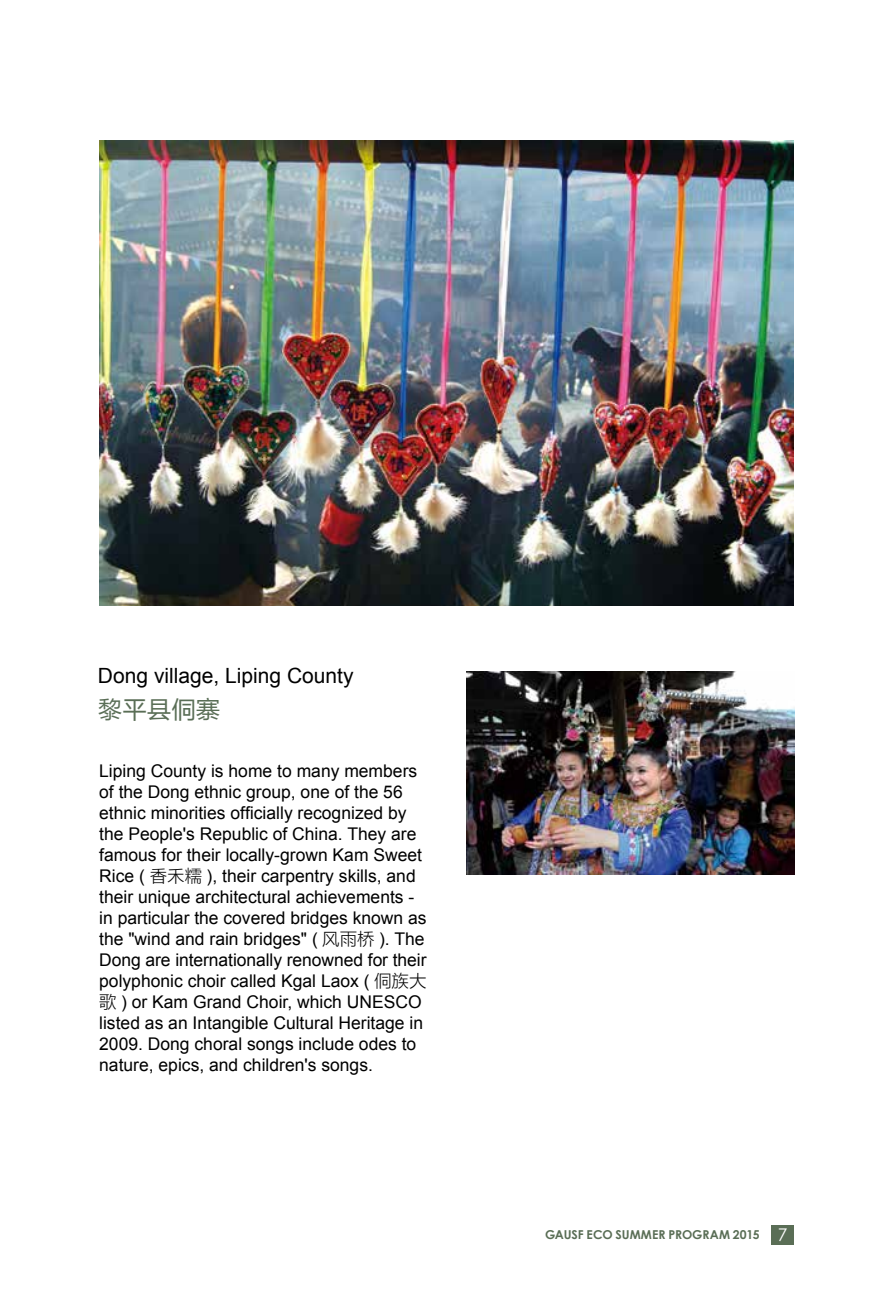
<style>
.page{position:relative;width:893px;height:1290px;background:#fff}
.page>*{position:absolute;margin:0;border:0;box-sizing:border-box;transform-origin:0 0}
.t1{font:24.5px "FZLTHJW GB1 0";color:#5a6e56}
.t2{font:21px "Arial";color:#000}
.t3{font:17.5px/21px "Arial";color:#000}
.t4{font:700 12.25px "Century Gothic";color:#5a6e56}
.s1{font-family:"FZLTKHK GBK1 0"}
.s2{font-weight:400;font-size:17.5px;color:#fff}
</style>
<div class="page">
<div style="left:771px;top:1224px;width:23px;height:20px;background:#5a6e56"></div>
<img style="left:466px;top:671px;width:328px;height:203px">
<img style="left:99px;top:140px;width:695px;height:465px">
<p class="t2" style="left:98px;top:661px;width:257px">Dong village, Liping County</p>
<h1 class="t1" style="left:98px;top:695px;width:124px">黎平县侗寨</h1>
<p class="t3" style="left:99px;top:760px;width:329px">Liping County is home to many members of the Dong ethnic group, one of the 56 ethnic minorities officially recognized by the People's Republic of China. They are famous for their locally-grown Kam Sweet Rice ( <span class="s1">香禾糯</span> ), their carpentry skills, and their unique architectural achievements - in particular the covered bridges known as the "wind and rain bridges" ( <span class="s1">风雨桥</span> ). The Dong are internationally renowned for their polyphonic choir called Kgal Laox ( <span class="s1">侗族大歌</span> ) or Kam Grand Choir, which UNESCO listed as an Intangible Cultural Heritage in 2009. Dong choral songs include odes to nature, epics, and children's songs.</p>
<p class="t4" style="left:545px;top:1225px;width:244px">GAUSF ECO SUMMER PROGRAM 2015 <span class="s2">7</span></p>
</div>
